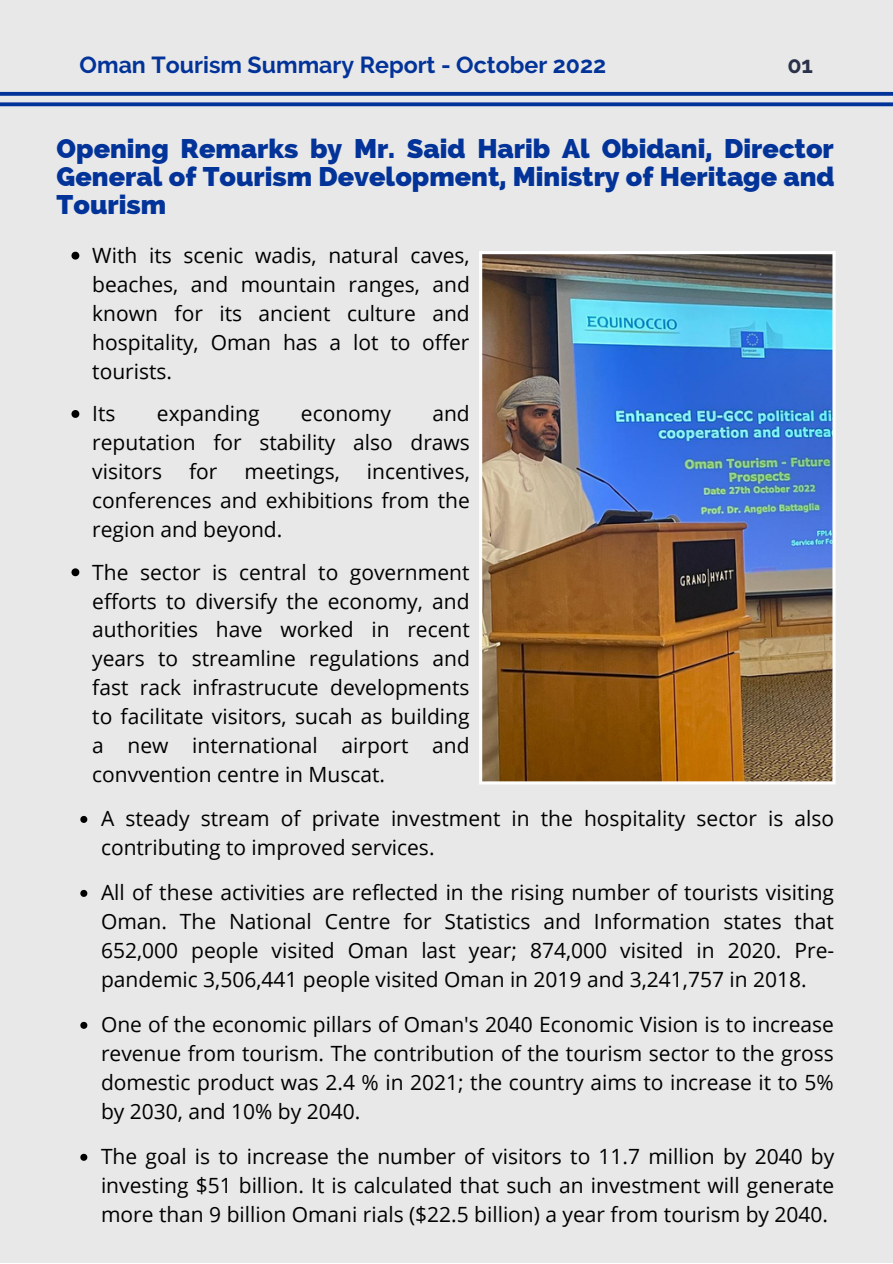
<style>
.page{position:relative;width:893px;height:1264px;background:#fff}
.page>*{position:absolute;margin:0;border:0;box-sizing:border-box;transform-origin:0 0}
.t1{font:800 27px/28px "Raleway";color:#023399;text-align:justify}
.t2{font:700 23.1px "Raleway";color:#023399}
.t3{font:700 23.1px "Raleway";color:#2a324a}
.t4{font:21px/28.8px "Open Sans";color:#000;text-align:justify}
</style>
<div class="page">
<div style="left:0;top:0;width:892px;height:1262px;background:#e8e8e8"></div>
<svg style="left:0;top:91px;width:892px;height:16px"></svg>
<img style="left:479px;top:251px;width:356px;height:533px">
<svg style="left:71px;top:252px;width:8px;height:7px"></svg>
<svg style="left:71px;top:410px;width:8px;height:8px"></svg>
<svg style="left:71px;top:568px;width:8px;height:8px"></svg>
<svg style="left:80px;top:816px;width:7px;height:7px"></svg>
<svg style="left:80px;top:889px;width:7px;height:7px"></svg>
<svg style="left:80px;top:1021px;width:7px;height:7px"></svg>
<svg style="left:80px;top:1153px;width:7px;height:7px"></svg>
<p class="t2" style="left:80px;top:51px;width:528px">Oman Tourism Summary Report - October 2022</p>
<p class="t3" style="left:787px;top:51px;width:27px">01</p>
<p class="t1" style="left:57px;top:135px;width:779px">Opening Remarks by Mr. Said Harib Al Obidani, Director General of Tourism Development, Ministry of Heritage and Tourism</p>
<p class="t4" style="left:92px;top:240px;width:379px">With its scenic wadis, natural caves, beaches, and mountain ranges, and known for its ancient culture and hospitality, Oman has a lot to offer tourists.</p>
<p class="t4" style="left:92px;top:399px;width:25px">Its</p>
<p class="t4" style="left:157px;top:399px;width:104px">expanding</p>
<p class="t4" style="left:301px;top:399px;width:92px">economy</p>
<p class="t4" style="left:92px;top:399px;width:379px;text-indent:340px">and reputation for stability also draws visitors</p>
<p class="t4" style="left:189px;top:456px;width:30px">for</p>
<p class="t4" style="left:244px;top:456px;width:97px">meetings,</p>
<p class="t4" style="left:92px;top:456px;width:379px;text-indent:274px">incentives, conferences and exhibitions from the region and beyond.</p>
<p class="t4" style="left:92px;top:557px;width:379px">The sector is central to government efforts to diversify the economy, and authorities have worked in recent years to streamline regulations and fast rack infrastrucute developments to facilitate visitors, sucah as building a new international airport and convvention centre in Muscat.</p>
<p class="t4" style="left:101px;top:803px;width:734px">A steady stream of private investment in the hospitality sector is also contributing to improved services.</p>
<p class="t4" style="left:101px;top:877px;width:734px">All of these activities are reflected in the rising number of tourists visiting Oman. The National Centre for Statistics and Information states that 652,000 people visited Oman last year; 874,000 visited in 2020. Pre&shy;pandemic 3,506,441 people visited Oman in 2019 and 3,241,757 in 2018.</p>
<p class="t4" style="left:101px;top:1009px;width:734px">One of the economic pillars of Oman's 2040 Economic Vision is to increase revenue from tourism. The contribution of the tourism sector to the gross domestic product was 2.4 % in 2021; the country aims to increase it to 5% by 2030, and 10% by 2040.</p>
<p class="t4" style="left:101px;top:1141px;width:734px">The goal is to increase the number of visitors to 11.7 million by 2040 by investing $51 billion. It is calculated that such an investment will generate more than 9 billion Omani rials ($22.5 billion) a year from tourism by 2040.</p>
</div>
